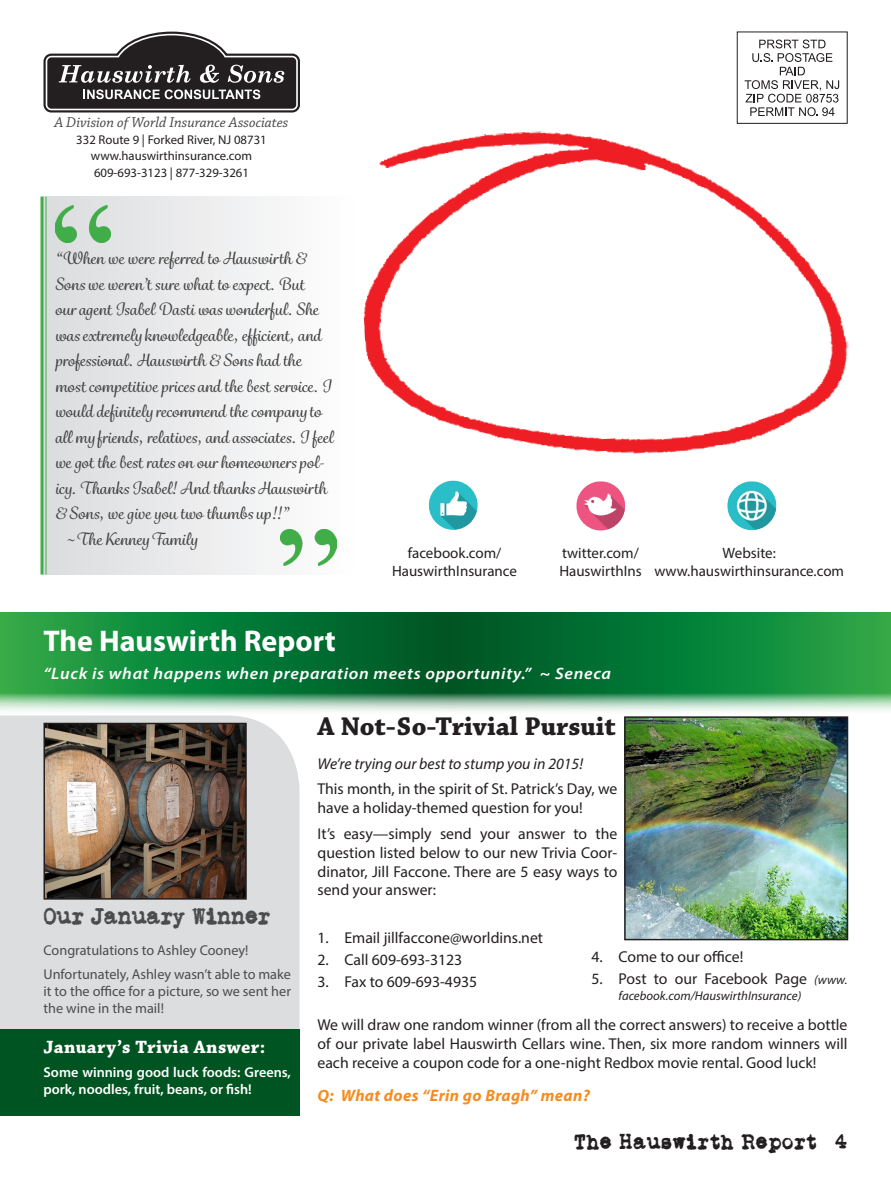
<style>
.page{position:relative;width:891px;height:1188px;background:#fff}
.page>*{position:absolute;margin:0;border:0;box-sizing:border-box;transform-origin:0 0}
.t1{font:700 30px "Myriad Pro";color:#fff}
.t2{font:700 27px "Chaparral Pro";color:#231f20}
.t3{font:19.5px "L.C.Smith 5 typewriter";letter-spacing:-.05em;color:#4b4c4d}
.t4{font:700 18.75px "Chaparral Pro";letter-spacing:.02em;color:#fff}
.t5{font:18px "L.C.Smith 5 typewriter";color:#231f20}
.t6{font:500 16.5px "Grafolita Script";color:#444;scale:1.05 1}
.t7{font:italic 600 16.5px "Myriad Pro";letter-spacing:.04em;color:#fff;scale:1.07 1}
.t8{font:italic 700 16.5px "Myriad Pro";letter-spacing:.02em;color:#f68c1f}
.t9{font:15.75px/18.9px "Myriad Pro";color:#231f20;text-align:justify}
.t10{font:italic 15.75px "Myriad Pro";color:#231f20}
.t11{font:15px/18px "Myriad Pro";color:#231f20;text-align:center}
.t12{font:italic 15px "Chaparral Pro";color:#444}
.t13{font:14.25px/23.9px "Myriad Pro";color:#4b4c4d}
.t14{font:600 14.25px/17.1px "Myriad Pro";color:#fff}
.t15{font:12.75px/16.8px "Myriad Pro";color:#231f20;text-align:center}
.t16{font:italic 12.75px "Myriad Pro";color:#231f20}
.s1{font-style:italic;font-size:12.75px}
</style>
<div class="page">
<svg style="left:745px;top:40px;width:94px;height:76px"></svg>
<div style="left:737px;top:32px;width:111px;height:91px;border:1px solid #231f20"></div>
<svg style="left:44px;top:32px;width:256px;height:80px"></svg>
<div style="left:0;top:716px;width:300px;height:313px;background:#dcdddf"></div>
<svg style="left:0;top:612px;width:891px;height:104px;background:#2f9054"></svg>
<div style="left:0;top:1029px;width:300px;height:86px;background:#005421"></div>
<img style="left:47px;top:726px;width:197px;height:171px">
<div style="left:44px;top:723px;width:203px;height:177px;border:2px solid #231f20"></div>
<img style="left:363px;top:116px;width:486px;height:338px">
<img style="left:627px;top:719px;width:218px;height:218px">
<div style="left:624px;top:716px;width:224px;height:224px;border:2px solid #231f20"></div>
<div style="left:44px;top:197px;width:312px;height:378px;background:linear-gradient(to right,#dbdcde,#fefefe)"></div>
<hr style="left:45px;top:197px;width:2px;height:378px;background:#40ae49">
<svg style="left:40px;top:197px;width:4px;height:378px;background:#6bbd72"></svg>
<img style="left:55px;top:206px;width:55px;height:36px">
<img style="left:281px;top:529px;width:55px;height:36px">
<img style="left:576px;top:481px;width:50px;height:50px">
<img style="left:428px;top:480px;width:50px;height:50px">
<img style="left:727px;top:481px;width:50px;height:50px">
<p class="t12" style="left:55px;top:114px;width:235px">A Division of World Insurance Associates</p>
<p class="t15" style="left:76px;top:131px;width:192px">332 Route 9 | Forked River, NJ 08731 www.hauswirthinsurance.com<br>609-693-3123 | 877-329-3261</p>
<p class="t6" style="left:55px;top:248px;width:240px">“When we were referred to Hauswirth &amp;</p>
<p class="t6" style="left:55px;top:273px;width:239px">Sons we weren’t sure what to expect. But</p>
<p class="t6" style="left:55px;top:299px;width:253px">our agent Isabel Dasti was wonderful. She</p>
<p class="t6" style="left:55px;top:324px;width:255px">was extremely knowledgeable, efficient, and</p>
<p class="t6" style="left:55px;top:350px;width:236px">professional. Hauswirth &amp; Sons had the</p>
<p class="t6" style="left:55px;top:375px;width:264px">most competitive prices and the best service. I</p>
<p class="t6" style="left:55px;top:401px;width:255px">would definitely recommend the company to</p>
<p class="t6" style="left:55px;top:426px;width:266px">all my friends, relatives, and associates. I feel</p>
<p class="t6" style="left:55px;top:452px;width:257px">we got the best rates on our homeowners pol-</p>
<p class="t6" style="left:55px;top:477px;width:260px">icy. Thanks Isabel! And thanks Hauswirth</p>
<p class="t6" style="left:55px;top:503px;width:224px">&amp; Sons, we give you two thumbs up!!”</p>
<p class="t6" style="left:65px;top:528px;width:128px">~The Kenney Family</p>
<p class="t11" style="left:392px;top:544px;width:127px">facebook.com/<br>HauswirthInsurance</p>
<p class="t11" style="left:559px;top:544px;width:84px;text-align:left">twitter.com/<br>HauswirthIns</p>
<p class="t11" style="left:654px;top:544px;width:191px">Website: www.hauswirthinsurance.com</p>
<h1 class="t1" style="left:44px;top:621px;width:294px">The Hauswirth Report</h1>
<p class="t7" style="left:44px;top:663px;width:532px">“Luck is what happens when preparation meets opportunity.” ~ Seneca</p>
<h2 class="t2" style="left:318px;top:711px;width:300px">A Not-So-Trivial Pursuit</h2>
<p class="t10" style="left:318px;top:754px;width:267px">We’re trying our best to stump you in 2015!</p>
<p class="t9" style="left:318px;top:779px;width:301px">This month, in the spirit of St. Patrick’s Day, we have a holiday-themed question for you!</p>
<p class="t9" style="left:318px;top:824px;width:301px">It’s easy—simply send your answer to the question listed below to our new Trivia Coor&shy;dinator, Jill Faccone. There are 5 easy ways to send your answer:</p>
<p class="t3" style="left:44px;top:900px;width:229px">Our January Winner</p>
<p class="t13" style="left:44px;top:938px;width:249px">Congratulations to Ashley Cooney!<br>Unfortunately, Ashley wasn’t able to make</p>
<p class="t13" style="left:44px;top:982px;width:249px;line-height:17.1px">it to the office for a picture, so we sent her the wine in the mail!</p>
<p class="t4" style="left:44px;top:1036px;width:223px">January’s Trivia Answer:</p>
<p class="t14" style="left:44px;top:1063px;width:249px">Some winning good luck foods: Greens, pork, noodles, fruit, beans, or fish!</p>
<p class="t9" style="left:317px;top:928px;width:227px">1. Email jillfaccone@worldins.net</p>
<p class="t9" style="left:317px;top:950px;width:146px">2. Call 609-693-3123</p>
<p class="t9" style="left:317px;top:972px;width:161px">3. Fax to 609-693-4935</p>
<p class="t9" style="left:317px;top:1015px;width:532px">We will draw one random winner (from all the correct answers) to receive a bottle of our private label Hauswirth Cellars wine. Then, six more random winners will each receive a coupon code for a one-night Redbox movie rental. Good luck!</p>
<p class="t9" style="left:592px;top:948px;width:153px">4. Come to our office!</p>
<p class="t9" style="left:592px;top:969px;width:257px">5. Post to our Facebook Page <span class="s1">(www.</span></p>
<p class="t16" style="left:618px;top:988px;width:184px">facebook.com/HauswirthInsurance)</p>
<p class="t8" style="left:318px;top:1085px;width:274px">Q: What does “Erin go Bragh” mean?</p>
<p class="t5" style="left:574px;top:1127px;width:275px">The Hauswirth Report 4</p>
</div>
